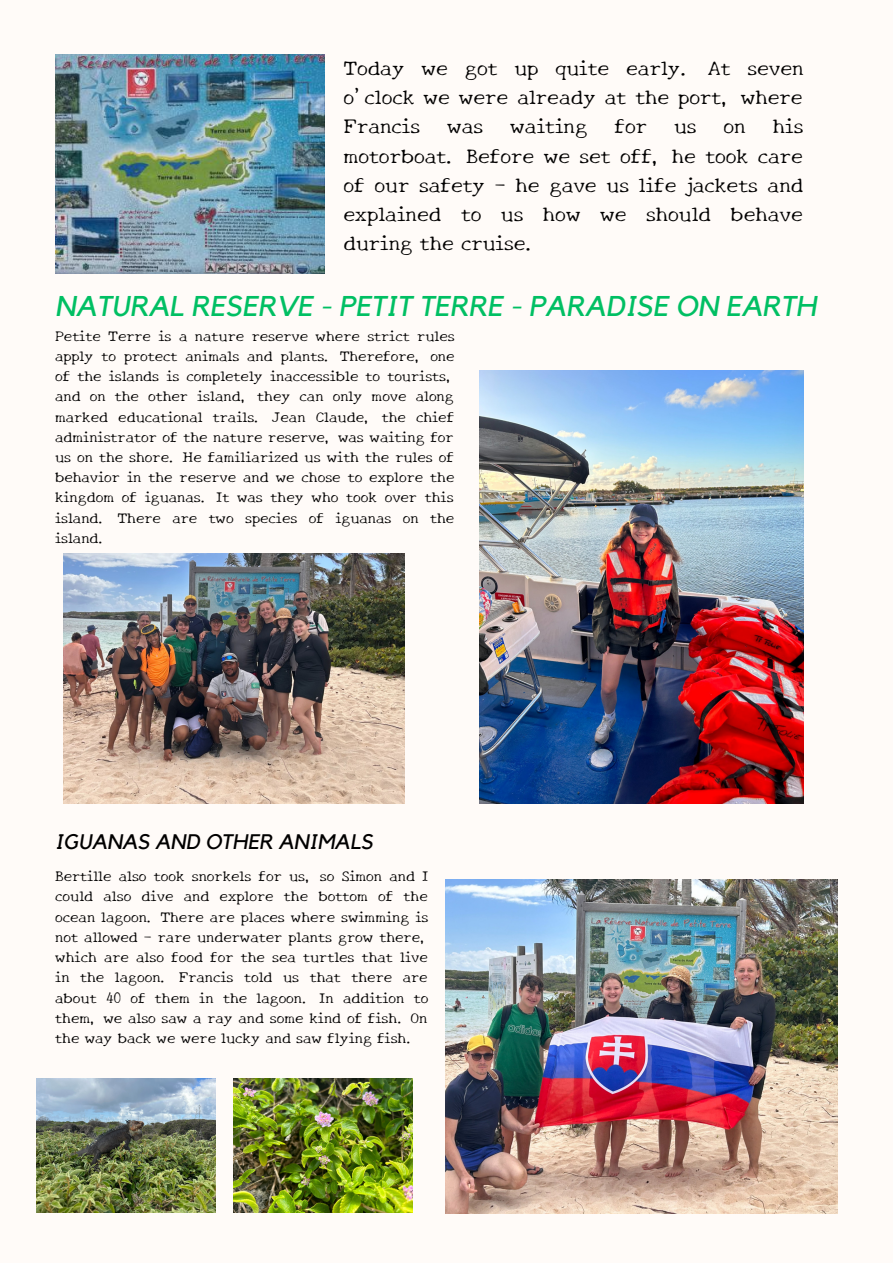
<style>
.page{position:relative;width:893px;height:1264px;background:#fff}
.page>*{position:absolute;margin:0;border:0;box-sizing:border-box;transform-origin:0 0}
.t1{font:italic 28.5px "Kollektif";color:#00bf63}
.t2{font:21px/29.2px "New Tegomin";color:#000;text-align:justify}
.t3{font:italic 21px "Kollektif";color:#000}
.t4{font:15px/20.2px "New Tegomin";color:#000;text-align:justify}
</style>
<div class="page">
<div style="left:0;top:0;width:892px;height:1262px;background:#fffbf8"></div>
<img style="left:55px;top:54px;width:269px;height:220px">
<img style="left:445px;top:879px;width:392px;height:333px">
<img style="left:63px;top:553px;width:341px;height:250px">
<img style="left:479px;top:370px;width:324px;height:433px">
<img style="left:37px;top:1078px;width:178px;height:134px">
<img style="left:234px;top:1078px;width:178px;height:134px">
<p class="t2" style="left:343px;top:51px;width:461px">Today we got up quite early. At seven o'clock we were already at the port, where Francis</p>
<p class="t2" style="left:343px;top:109px;width:461px;text-indent:429px">his motorboat. Before we set off, he took care of our safety - he gave us life jackets and explained to us how we should behave during the cruise.</p>
<p class="t2" style="left:447px;top:109px;width:38px">was</p>
<p class="t2" style="left:510px;top:109px;width:79px">waiting</p>
<p class="t2" style="left:614px;top:109px;width:34px">for</p>
<p class="t2" style="left:674px;top:109px;width:24px">us</p>
<p class="t2" style="left:723px;top:109px;width:24px">on</p>
<p class="t1" style="left:55px;top:293px;width:762px">NATURAL RESERVE - PETIT TERRE - PARADISE ON EARTH</p>
<p class="t4" style="left:55px;top:324px;width:401px">Petite Terre is a nature reserve where strict rules apply to protect animals and plants. Therefore, one of the islands is completely inaccessible to tourists, and on the other island, they can only move along marked educational trails. Jean Claude, the chief administrator of the nature reserve, was waiting for us on the shore. He familiarized us with the rules of behavior in the reserve and we chose to explore the kingdom of iguanas. It was they who took over this island. There are two species of iguanas on the island.</p>
<p class="t3" style="left:55px;top:831px;width:319px">IGUANAS AND OTHER ANIMALS</p>
<p class="t4" style="left:55px;top:864px;width:375px">Bertille also took snorkels for us, so Simon and I could also dive and explore the bottom of the ocean lagoon. There are places where swimming is not allowed - rare underwater plants grow there, which are also food for the sea turtles that live in the lagoon. Francis told us that there are about 40 of them in the lagoon. In addition to them, we also saw a ray and some kind of fish. On the way back we were lucky and saw flying fish.</p>
</div>
